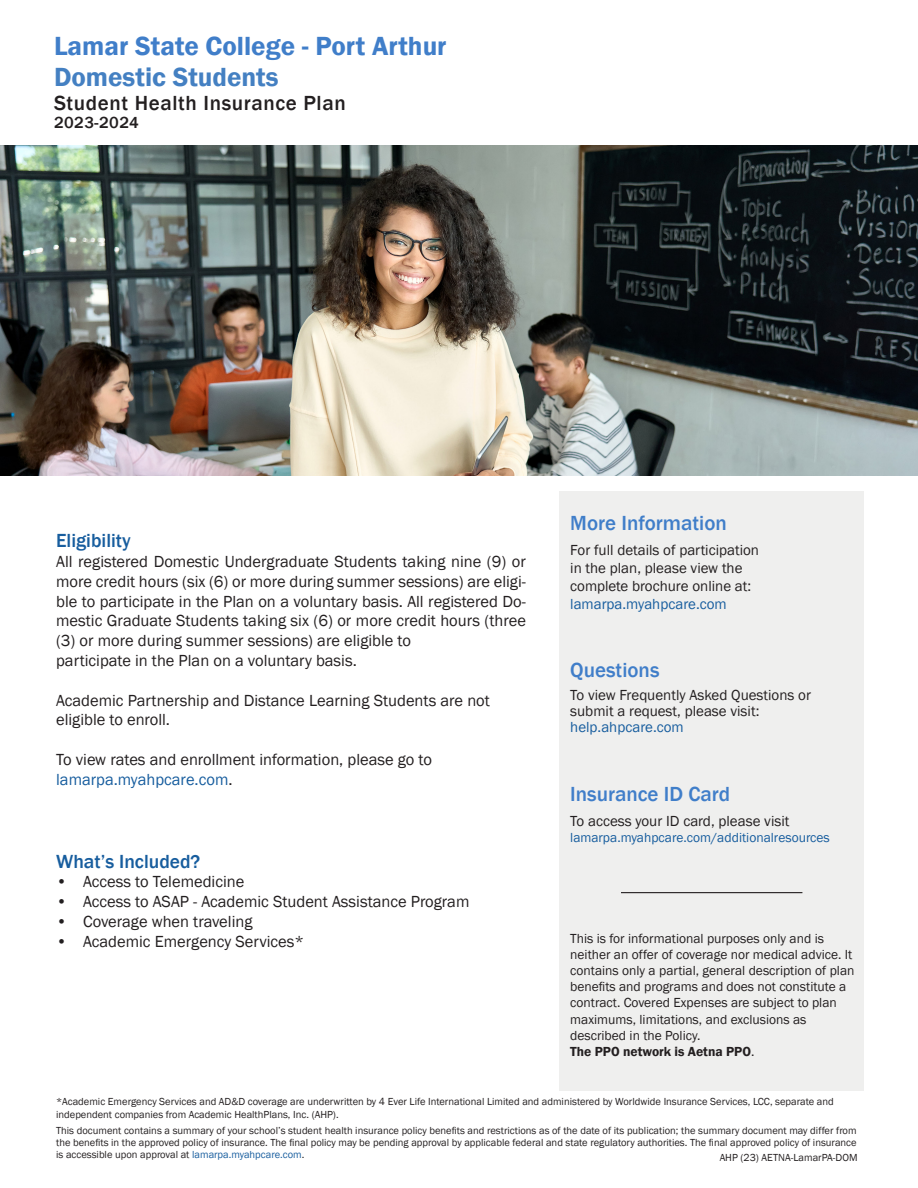
<style>
.page{position:relative;width:918px;height:1188px;background:#fff}
.page>*{position:absolute;margin:0;border:0;box-sizing:border-box;transform-origin:0 0}
.t1{font:600 27px "Franklin Gothic";color:#407ec9}
.t2{font:600 27px "Franklin Gothic";color:#4480c2}
.Body_-_Heading__blue{font:500 21px "Franklin Gothic";color:#407ec9}
.t3{font:500 21px "Franklin Gothic";letter-spacing:.03em;color:#231f20}
.t4{font:500 19.5px "Franklin Gothic";color:#175d9e}
.t5{font:16.5px/19.8px "Franklin Gothic";color:#231f20;text-align:justify}
.t6{font:16.5px "Franklin Gothic";color:#175d9e}
.t7{font:500 16.5px "Franklin Gothic";letter-spacing:.03em;color:#231f20}
.t8{font:15px "Franklin Gothic";color:#231f20}
.t9{font:15px "Franklin Gothic";color:#175d9e}
.t10{font:13.5px/16.2px "Franklin Gothic";color:#231f20}
.t11{font:13.5px "Franklin Gothic";color:#175d9e}
.t12{font:600 13.5px "Franklin Gothic";color:#231f20}
.t13{font:10.5px/12px "Franklin Gothic";color:#231f20;text-align:justify}
.s1{color:#231f20}
.s2{font-weight:400}
.s3{color:#175d9e}
</style>
<div class="page">
<div style="left:559px;top:491px;width:305px;height:600px;background:#efefee"></div>
<img style="left:0;top:145px;width:918px;height:331px">
<hr style="left:621px;top:892px;width:181px;height:1px;background:#231f20">
<p class="t1" style="left:54px;top:29px;width:394px">Lamar State College - Port Arthur</p>
<p class="t2" style="left:54px;top:61px;width:226px">Domestic Students</p>
<p class="t3" style="left:54px;top:90px;width:293px">Student Health Insurance Plan</p>
<p class="t7" style="left:54px;top:112px;width:86px">2023-2024</p>
<p class="t4" style="left:56px;top:529px;width:76px">Eligibility</p>
<p class="t5" style="left:56px;top:552px;width:471px">All registered Domestic Undergraduate Students taking nine (9) or more credit hours (six (6) or more during summer sessions) are eligi&shy;ble to participate in the Plan on a voluntary basis. All registered Do&shy;mestic Graduate Students taking six (6) or more credit hours (three (3) or more during summer sessions) are eligible to</p>
<p class="t5" style="left:56px;top:651px;width:302px">participate in the Plan on a voluntary basis.</p>
<p class="t5" style="left:56px;top:691px;width:435px">Academic Partnership and Distance Learning Students are not</p>
<p class="t5" style="left:56px;top:710px;width:115px">eligible to enroll.</p>
<p class="t5" style="left:56px;top:750px;width:377px">To view rates and enrollment information, please go to</p>
<p class="t6" style="left:56px;top:769px;width:178px">lamarpa.myahpcare.com<span class="s1">.</span></p>
<p class="t4" style="left:56px;top:849px;width:146px">What’s Included?</p>
<p class="t5" style="left:56px;top:872px;width:190px">• Access to Telemedicine</p>
<p class="t5" style="left:56px;top:892px;width:415px">• Access to ASAP - Academic Student Assistance Program</p>
<p class="t5" style="left:56px;top:912px;width:198px">• Coverage when traveling</p>
<p class="t5" style="left:56px;top:932px;width:250px">• Academic Emergency Services*</p>
<p class="Body_-_Heading__blue" style="left:570px;top:510px;width:158px">More Information</p>
<p class="t8" style="left:570px;top:540px;width:190px">For full details of participation</p>
<p class="t8" style="left:570px;top:558px;width:174px">in the plan, please view the</p>
<p class="t8" style="left:570px;top:576px;width:183px">complete brochure online at:</p>
<p class="t9" style="left:570px;top:594px;width:158px">lamarpa.myahpcare.com</p>
<p class="Body_-_Heading__blue" style="left:570px;top:657px;width:91px">Questions</p>
<p class="t8" style="left:570px;top:686px;width:242px">To view Frequently Asked Questions or</p>
<p class="t8" style="left:570px;top:702px;width:191px">submit a request, please visit:</p>
<p class="t9" style="left:570px;top:718px;width:115px">help.ahpcare.com</p>
<p class="Body_-_Heading__blue" style="left:570px;top:781px;width:162px">Insurance ID Card</p>
<p class="t8" style="left:570px;top:811px;width:221px">To access your ID card, please visit</p>
<p class="t11" style="left:570px;top:829px;width:261px">lamarpa.myahpcare.com/additionalresources</p>
<p class="t10" style="left:570px;top:930px;width:255px">This is for informational purposes only and is</p>
<p class="t10" style="left:570px;top:946px;width:286px">neither an offer of coverage nor medical advice. It contains only a partial, general description of plan benefits and programs and does not constitute a contract. Covered Expenses are subject to plan</p>
<p class="t10" style="left:570px;top:1011px;width:238px">maximums, limitations, and exclusions as</p>
<p class="t10" style="left:570px;top:1027px;width:132px">described in the Policy.</p>
<p class="t12" style="left:570px;top:1043px;width:186px">The PPO network is Aetna PPO<span class="s2">.</span></p>
<p class="t13" style="left:56px;top:1095px;width:779px;line-height:12.6px">*Academic Emergency Services and AD&amp;D coverage are underwritten by 4 Ever Life International Limited and administered by Worldwide Insurance Services, LCC, separate and independent companies from Academic HealthPlans, Inc. (AHP).</p>
<p class="t13" style="left:56px;top:1124px;width:802px">This document contains a summary of your school’s student health insurance policy benefits and restrictions as of the date of its publication; the summary document may differ from the benefits in the approved policy of insurance. The final policy may be pending approval by applicable federal and state regulatory authorities. The final approved policy of insurance is accessible upon approval at <span class="s3">lamarpa.myahpcare.com</span>.</p>
<p class="t13" style="left:720px;top:1152px;width:139px">AHP (23) AETNA-LamarPA-DOM</p>
</div>
